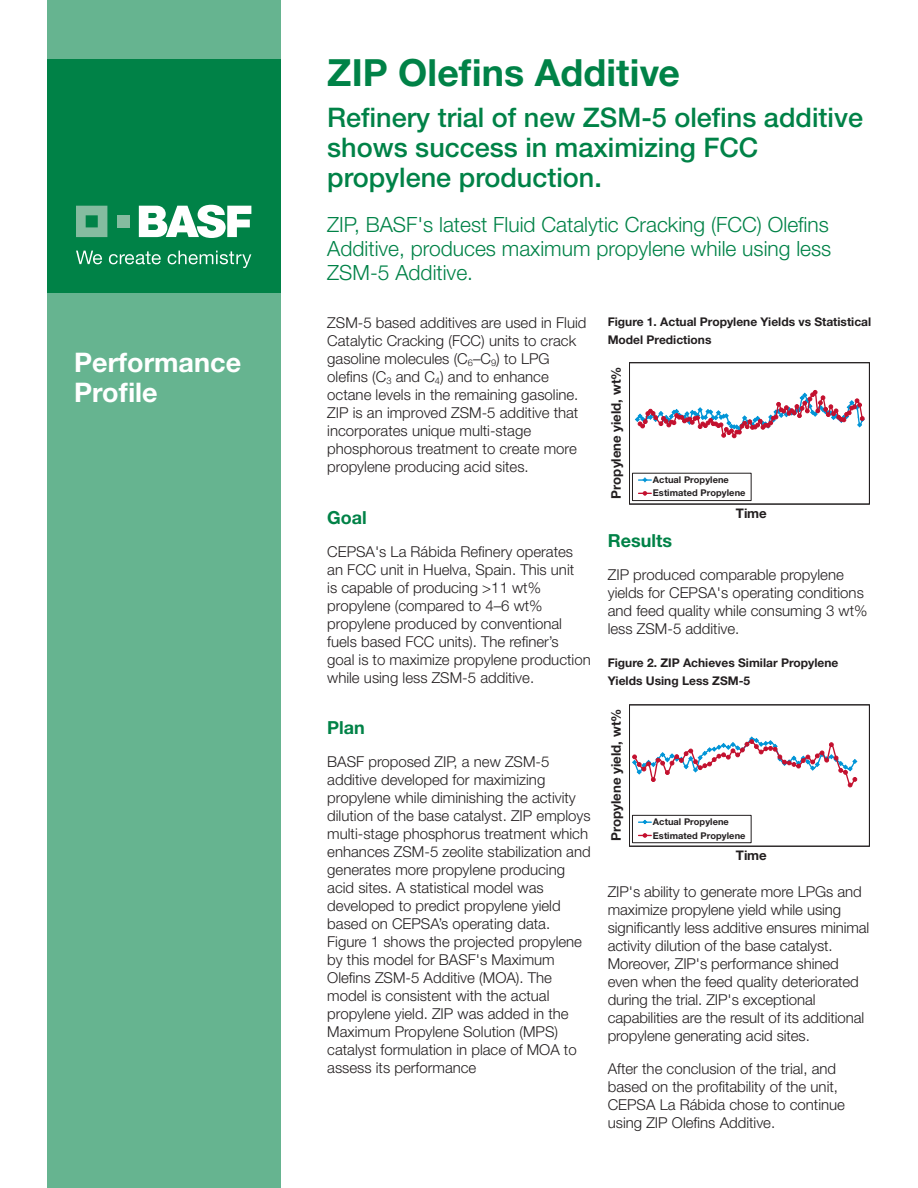
<style>
.page{position:relative;width:918px;height:1188px;background:#fff}
.page>*{position:absolute;margin:0;border:0;box-sizing:border-box;transform-origin:0 0}
.t1{font:700 37.5px "Helvetica Neue LT Std";color:#008247}
.t2{font:500 27px/30px "Helvetica Neue LT Std";color:#008247}
.t3{font:700 27px/30px "Helvetica Neue LT Std";color:#fff}
.t4{font:300 21px/24px "Helvetica Neue LT Std";color:#008247;text-align:justify}
.t5{font:700 18px "Helvetica Neue LT Std";color:#008247}
.Paragraph_Base{font:300 15px/18px "Helvetica Neue LT Std";color:#231f20}
.t6{font:700 13.2px "Helvetica Neue LT Std";letter-spacing:-.005em;color:#231f20}
.Little_Heads_L{font:700 12px/18px "Helvetica Neue LT Std";color:#231f20}
.t7{font:700 9.3px/13.6px "Helvetica Neue LT Std";letter-spacing:.005em;color:#231f20}
</style>
<div class="page">
<div style="left:47px;top:0;width:234px;height:1188px;background:#66b490"></div>
<div style="left:47px;top:60px;width:234px;height:233px;background:#008247"></div>
<svg style="left:76px;top:206px;width:31px;height:31px"></svg>
<div style="left:117px;top:215px;width:12px;height:12px;background:#85bca0"></div>
<svg style="left:139px;top:205px;width:112px;height:33px"></svg>
<svg style="left:76px;top:251px;width:26px;height:13px"></svg>
<svg style="left:109px;top:251px;width:52px;height:13px"></svg>
<svg style="left:168px;top:251px;width:83px;height:17px"></svg>
<div style="left:629px;top:362px;width:241px;height:142px;border:1px solid #231f20"></div>
<div style="left:632px;top:473px;width:119px;height:28px;border:1px solid #231f20"></div>
<svg style="left:639px;top:477px;width:12px;height:5px"></svg>
<svg style="left:639px;top:491px;width:12px;height:5px"></svg>
<svg style="left:635px;top:390px;width:230px;height:48px"></svg>
<div style="left:629px;top:705px;width:241px;height:141px;border:1px solid #231f20"></div>
<div style="left:632px;top:815px;width:119px;height:28px;border:1px solid #231f20"></div>
<svg style="left:639px;top:820px;width:12px;height:4px"></svg>
<svg style="left:639px;top:833px;width:12px;height:4px"></svg>
<svg style="left:632px;top:736px;width:226px;height:51px"></svg>
<p class="t3" style="left:74px;top:347px;width:168px">Performance<br>Profile</p>
<h1 class="t1" style="left:327px;top:50px;width:354px">ZIP Olefins Additive</h1>
<h2 class="t2" style="left:327px;top:102px;width:537px">Refinery trial of new ZSM-5 olefins additive shows success in maximizing FCC propylene production.</h2>
<h3 class="t4" style="left:327px;top:212px;width:506px">ZIP, BASF's latest Fluid Catalytic Cracking (FCC) Olefins Additive, produces maximum propylene while using less ZSM-5 Additive.</h3>
<p class="Paragraph_Base" style="left:327px;top:314px;width:261px">ZSM-5 based additives are used in Fluid Catalytic Cracking (FCC) units to crack gasoline molecules (C<sub>6</sub>–C<sub>9</sub>) to LPG olefins (C<sub>3</sub> and C<sub>4</sub>) and to enhance octane levels in the remaining gasoline.<br>ZIP is an improved ZSM-5 additive that incorporates unique multi-stage phosphorous treatment to create more propylene producing acid sites.</p>
<h4 class="t5" style="left:327px;top:506px;width:41px">Goal</h4>
<p class="Paragraph_Base" style="left:327px;top:542px;width:265px">CEPSA's La Rábida Refinery operates an FCC unit in Huelva, Spain. This unit<br>is capable of producing &gt;11 wt% propylene (compared to 4–6 wt% propylene produced by conventional fuels based FCC units). The refiner’s<br>goal is to maximize propylene production while using less ZSM-5 additive.</p>
<h4 class="t5" style="left:327px;top:716px;width:39px">Plan</h4>
<p class="Paragraph_Base" style="left:327px;top:752px;width:265px">BASF proposed ZIP, a new ZSM-5 additive developed for maximizing propylene while diminishing the activity dilution of the base catalyst. ZIP employs multi-stage phosphorus treatment which enhances ZSM-5 zeolite stabilization and generates more propylene producing acid sites. A statistical model was developed to predict propylene yield based on CEPSA’s operating data.<br>Figure 1 shows the projected propylene by this model for BASF's Maximum Olefins ZSM-5 Additive (MOA). The model is consistent with the actual propylene yield. ZIP was added in the Maximum Propylene Solution (MPS) catalyst formulation in place of MOA to assess its performance</p>
<p class="Little_Heads_L" style="left:608px;top:313px;width:265px">Figure 1. Actual Propylene Yields vs Statistical<br>Model Predictions</p>
<p class="t6" style="left:608px;top:499px;width:134px;rotate:-90deg">Propylene yield, wt%</p>
<p class="t7" style="left:653px;top:472px;width:94px">Actual Propylene<br>Estimated Propylene</p>
<p class="t6" style="left:736px;top:505px;width:32px">Time</p>
<h4 class="t5" style="left:608px;top:529px;width:66px">Results</h4>
<p class="Paragraph_Base" style="left:608px;top:565px;width:261px">ZIP produced comparable propylene yields for CEPSA's operating conditions and feed quality while consuming 3 wt% less ZSM-5 additive.</p>
<p class="Little_Heads_L" style="left:608px;top:653px;width:232px">Figure 2. ZIP Achieves Similar Propylene<br>Yields Using Less ZSM-5</p>
<p class="t6" style="left:608px;top:841px;width:134px;rotate:-90deg">Propylene yield, wt%</p>
<p class="t7" style="left:653px;top:815px;width:94px">Actual Propylene<br>Estimated Propylene</p>
<p class="t6" style="left:736px;top:847px;width:32px">Time</p>
<p class="Paragraph_Base" style="left:608px;top:883px;width:263px">ZIP's ability to generate more LPGs and maximize propylene yield while using significantly less additive ensures minimal activity dilution of the base catalyst.<br>Moreover, ZIP's performance shined even when the feed quality deteriorated during the trial. ZIP's exceptional capabilities are the result of its additional propylene generating acid sites.</p>
<p class="Paragraph_Base" style="left:608px;top:1060px;width:239px">After the conclusion of the trial, and based on the profitability of the unit, CEPSA La Rábida chose to continue using ZIP Olefins Additive.</p>
</div>
